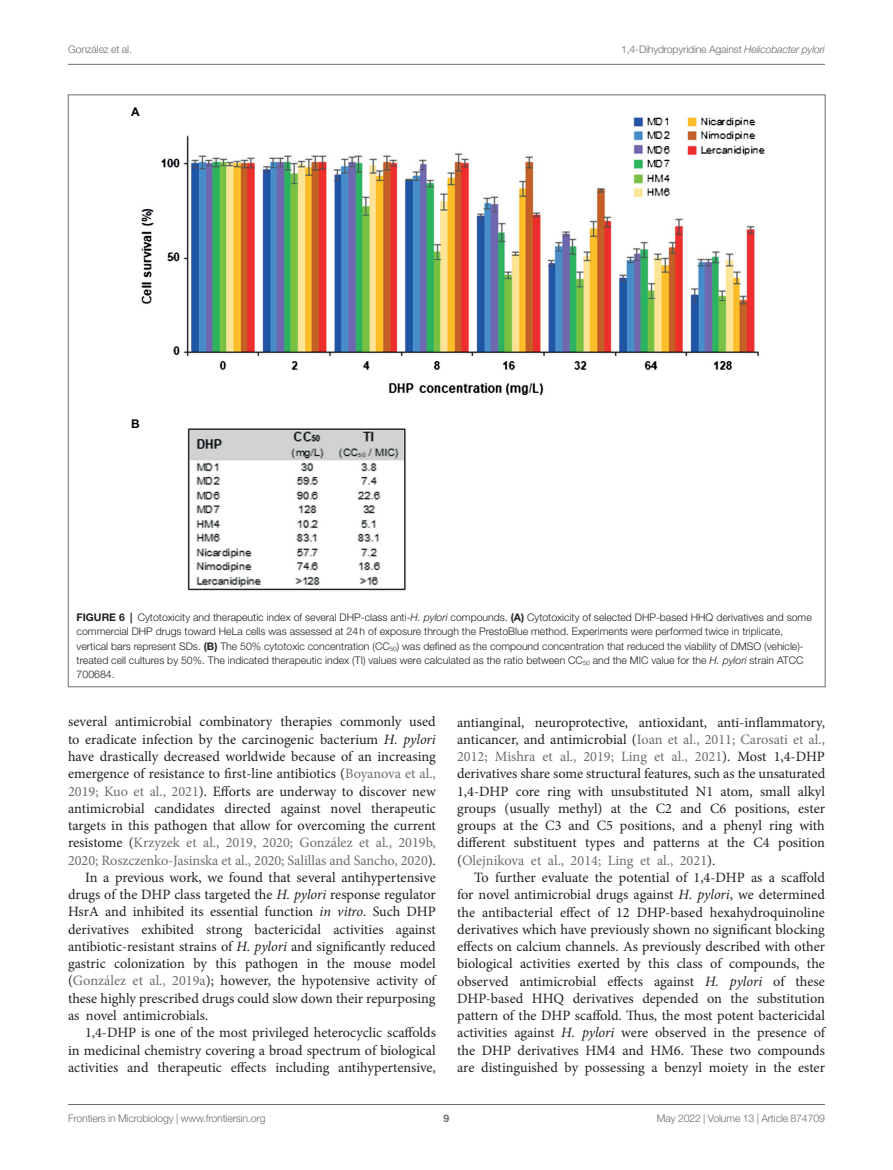
<style>
.page{position:relative;width:893px;height:1170px;background:#fff}
.page>*{position:absolute;margin:0;border:0;box-sizing:border-box;transform-origin:0 0}
.TEXT{font:14.25px/17.2px "Minion Pro";color:#231f20;text-align:justify}
.TEXT_FLUSH{font:14.25px/17.2px "Minion Pro";letter-spacing:-.005em;color:#231f20;text-align:justify}
.t1{font:700 12px "Arial";color:#000002}
.FIG_LEG{font:300 10.5px/14.2px "Helvetica Neue LT Std";color:#231f20}
.t2{font:300 10.5px "Helvetica Neue LT Std";letter-spacing:-.015em;color:#6c6d70}
.t3{font:700 10.5px "Helvetica Neue LT Std";color:#6c6d70}
.s1{font-style:italic}
.s2{font-weight:700}
.s3{color:#6c6d70}
</style>
<div class="page">
<hr style="left:68px;top:64px;width:757px;height:1px;background:#6c6d70">
<hr style="left:68px;top:1104px;width:757px;height:1px;background:#6c6d70">
<img style="left:141px;top:117px;width:624px;height:474px">
<p class="t2" style="left:68px;top:42px;width:65px">González et al.</p>
<p class="t2" style="left:621px;top:42px;width:205px">1,4-Dihydropyridine Against <span class="s1">Helicobacter pylori</span></p>
<p class="t1" style="left:131px;top:103px;width:10px">A</p>
<p class="t1" style="left:131px;top:415px;width:10px">B</p>
<p class="FIG_LEG" style="left:77px;top:610px;width:737px"><span class="s2">FIGURE 6 |</span> Cytotoxicity and therapeutic index of several DHP-class anti-<span class="s1">H. pylori</span> compounds. <span class="s2">(A)</span> Cytotoxicity of selected DHP-based HHQ derivatives and some commercial DHP drugs toward HeLa cells was assessed at 24h of exposure through the PrestoBlue method. Experiments were performed twice in triplicate, vertical bars represent SDs. <span class="s2">(B)</span> The 50% cytotoxic concentration (CC<sub>50</sub>) was defined as the compound concentration that reduced the viability of DMSO (vehicle)- treated cell cultures by 50%. The indicated therapeutic index (TI) values were calculated as the ratio between CC<sub>50</sub> and the MIC value for the <span class="s1">H. pylori</span> strain ATCC 700684.</p>
<p class="TEXT_FLUSH" style="left:68px;top:713px;width:369px">several antimicrobial combinatory therapies commonly used to eradicate infection by the carcinogenic bacterium <span class="s1">H. pylori </span>have drastically decreased worldwide because of an increasing emergence of resistance to first-line antibiotics (<span class="s3">Boyanova et al., 2019; Kuo et al., 2021</span>). Efforts are underway to discover new antimicrobial candidates directed against novel therapeutic targets in this pathogen that allow for overcoming the current resistome (<span class="s3">Krzyzek et al., 2019, 2020; González et al., 2019b, 2020; Roszczenko-Jasinska et al., 2020; Salillas and Sancho, 2020</span>).</p>
<p class="TEXT" style="left:68px;top:868px;width:369px;text-indent:17px">In a previous work, we found that several antihypertensive drugs of the DHP class targeted the <span class="s1">H. pylori</span> response regulator HsrA and inhibited its essential function <span class="s1">in vitro</span>. Such DHP derivatives exhibited strong bactericidal activities against antibiotic-resistant strains of <span class="s1">H. pylori</span> and significantly reduced gastric colonization by this pathogen in the mouse model (<span class="s3">González et al., 2019a</span>); however, the hypotensive activity of these highly prescribed drugs could slow down their repurposing as novel antimicrobials.</p>
<p class="TEXT" style="left:68px;top:1024px;width:369px;text-indent:17px">1,4-DHP is one of the most privileged heterocyclic scaffolds in medicinal chemistry covering a broad spectrum of biological activities and therapeutic effects including antihypertensive,</p>
<p class="TEXT" style="left:457px;top:713px;width:370px">antianginal, neuroprotective, antioxidant, anti-inflammatory, anticancer, and antimicrobial (<span class="s3">Ioan et al., 2011; Carosati et al., 2012; Mishra et al., 2019; Ling et al., 2021</span>). Most 1,4-DHP derivatives share some structural features, such as the unsaturated 1,4-DHP core ring with unsubstituted N1 atom, small alkyl groups (usually methyl) at the C2 and C6 positions, ester groups at the C3 and C5 positions, and a phenyl ring with different substituent types and patterns at the C4 position (<span class="s3">Olejnikova et al., 2014; Ling et al., 2021</span>).</p>
<p class="TEXT" style="left:457px;top:868px;width:369px;text-indent:17px">To further evaluate the potential of 1,4-DHP as a scaffold for novel antimicrobial drugs against <span class="s1">H. pylori</span>, we determined the antibacterial effect of 12 DHP-based hexahydroquinoline derivatives which have previously shown no significant blocking effects on calcium channels. As previously described with other biological activities exerted by this class of compounds, the observed antimicrobial effects against <span class="s1">H. pylori</span> of these DHP-based HHQ derivatives depended on the substitution pattern of the DHP scaffold. Thus, the most potent bactericidal activities against <span class="s1">H. pylori</span> were observed in the presence of the DHP derivatives HM4 and HM6. These two compounds are distinguished by possessing a benzyl moiety in the ester</p>
<p class="t2" style="left:68px;top:1111px;width:199px">Frontiers in Microbiology | www.frontiersin.org</p>
<p class="t3" style="left:444px;top:1111px;width:7px">9</p>
<p class="t2" style="left:657px;top:1111px;width:169px">May 2022 | Volume 13 | Article 874709</p>
</div>
